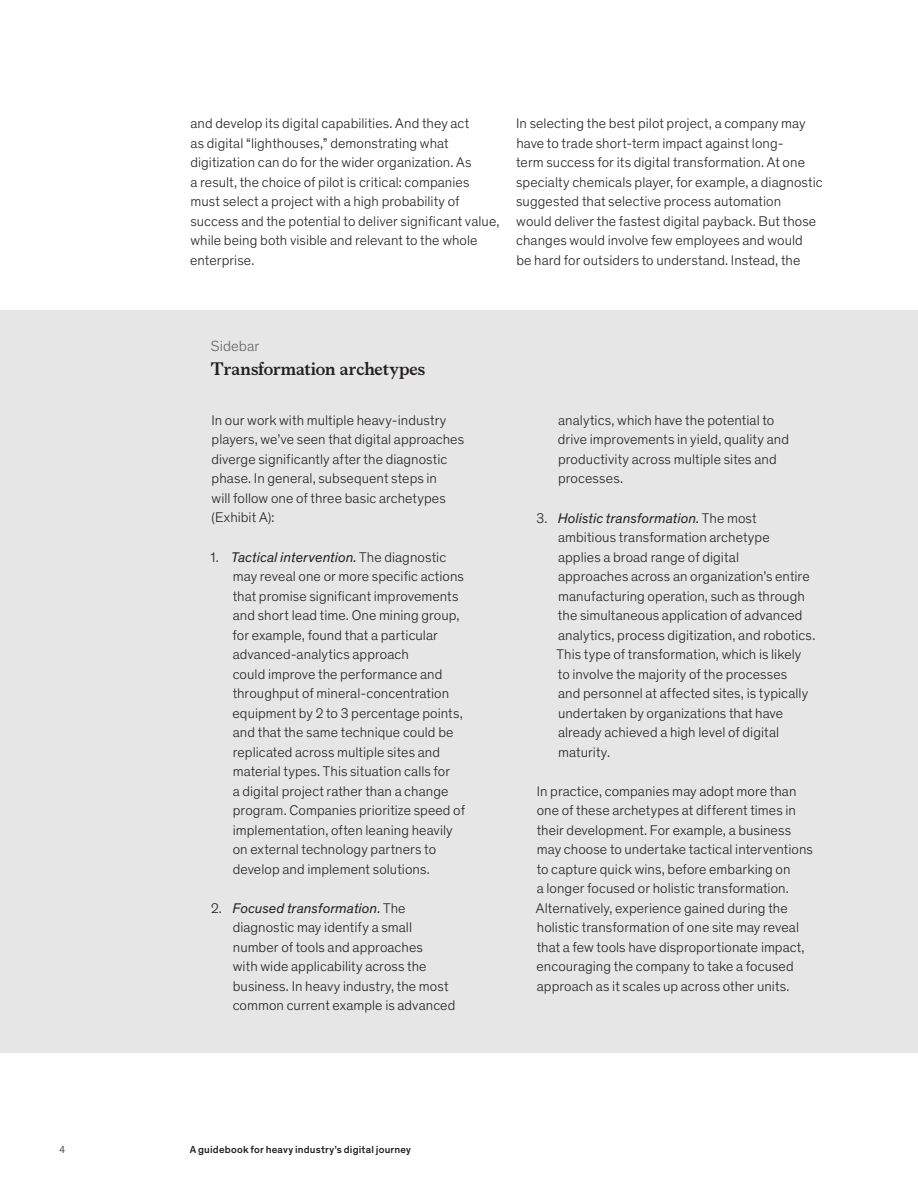
<style>
.page{position:relative;width:918px;height:1188px;background:#fff}
.page>*{position:absolute;margin:0;border:0;box-sizing:border-box;transform-origin:0 0}
.Sidebar_title{font:700 18px "Bower";color:#231f20}
.Sidebar_eyebrow{font:300 15px "Theinhardt Pan";letter-spacing:.005em;color:#636366}
.Body_text{font:300 14.25px/19.5px "Theinhardt Pan";letter-spacing:.005em;color:#231f20}
.Header_footer___Blac{font:500 10.5px "Theinhardt Pan";letter-spacing:.015em;color:#231f20}
.t1{font:300 10.5px "Theinhardt Pan";color:#231f20}
.s1{font-weight:400;font-style:italic}
</style>
<div class="page">
<div style="left:0;top:310px;width:918px;height:743px;background:#e6e6e6"></div>
<p class="Body_text" style="left:190px;top:113px;width:311px">and develop its digital capabilities. And they act<br>as digital “lighthouses,” demonstrating what digitization can do for the wider organization. As<br>a result, the choice of pilot is critical: companies must select a project with a high probability of success and the potential to deliver significant value, while being both visible and relevant to the whole enterprise.</p>
<p class="Body_text" style="left:516px;top:113px;width:308px">In selecting the best pilot project, a company may have to trade short-term impact against long-<br>term success for its digital transformation. At one specialty chemicals player, for example, a diagnostic suggested that selective process automation<br>would deliver the fastest digital payback. But those changes would involve few employees and would<br>be hard for outsiders to understand. Instead, the</p>
<p class="Sidebar_eyebrow" style="left:211px;top:335px;width:50px">Sidebar</p>
<p class="Sidebar_title" style="left:211px;top:355px;width:216px">Transformation archetypes</p>
<p class="Body_text" style="left:211px;top:410px;width:254px">In our work with multiple heavy-industry players, we’ve seen that digital approaches diverge significantly after the diagnostic phase. In general, subsequent steps in<br>will follow one of three basic archetypes (Exhibit A):</p>
<p class="Body_text" style="left:232px;top:546px;width:234px;text-indent:-22px">1. <span class="s1">Tactical intervention.</span> The diagnostic may reveal one or more specific actions that promise significant improvements and short lead time. One mining group, for example, found that a particular advanced-analytics approach<br>could improve the performance and throughput of mineral-concentration equipment by 2 to 3 percentage points, and that the same technique could be replicated across multiple sites and material types. This situation calls for<br>a digital project rather than a change program. Companies prioritize speed of implementation, often leaning heavily on external technology partners to develop and implement solutions.</p>
<p class="Body_text" style="left:233px;top:897px;width:224px;text-indent:-22px">2. <span class="s1">Focused transformation.</span> The diagnostic may identify a small number of tools and approaches<br>with wide applicability across the business. In heavy industry, the most common current example is advanced</p>
<p class="t1" style="left:60px;top:1142px;width:7px">4</p>
<p class="Header_footer___Blac" style="left:190px;top:1142px;width:223px">A guidebook for heavy industry’s digital journey</p>
<p class="Body_text" style="left:558px;top:410px;width:233px">analytics, which have the potential to drive improvements in yield, quality and productivity across multiple sites and processes.</p>
<p class="Body_text" style="left:557px;top:507px;width:260px;text-indent:-20px">3. <span class="s1">Holistic transformation.</span> The most ambitious transformation archetype<br>applies a broad range of digital<br>approaches across an organization’s entire manufacturing operation, such as through the simultaneous application of advanced analytics, process digitization, and robotics.<br>This type of transformation, which is likely to involve the majority of the processes<br>and personnel at affected sites, is typically undertaken by organizations that have already achieved a high level of digital maturity.</p>
<p class="Body_text" style="left:536px;top:780px;width:279px">In practice, companies may adopt more than one of these archetypes at different times in their development. For example, a business may choose to undertake tactical interventions to capture quick wins, before embarking on<br>a longer focused or holistic transformation.<br>Alternatively, experience gained during the holistic transformation of one site may reveal that a few tools have disproportionate impact, encouraging the company to take a focused approach as it scales up across other units.</p>
</div>
